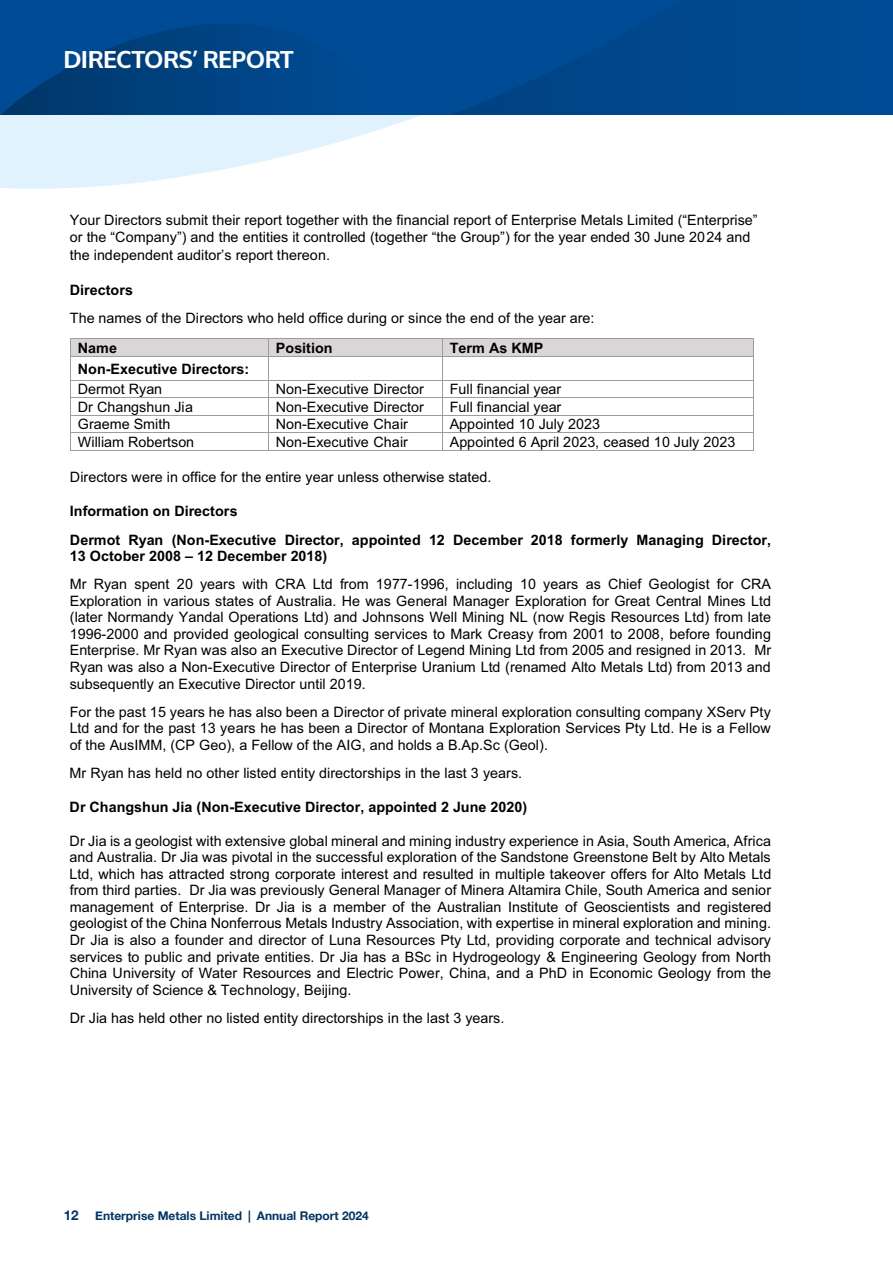
<style>
.page{position:relative;width:893px;height:1263px;background:#fff}
.page>*{position:absolute;margin:0;border:0;box-sizing:border-box;transform-origin:0 0}
.t1{font:700 24px "Oxygen";letter-spacing:.005em;color:#fff}
.t2{font:14.4px/16.5px "Arial";color:#000;text-align:justify}
.t3{font:700 14.4px/28.2px "Arial";color:#000}
.t4{font:700 12px "Helvetica Neue";color:#003565}
.s1{font-size:13.5px}
</style>
<div class="page">
<svg style="left:0;top:115px;width:421px;height:74px;fill:#dff2fd"></svg>
<div style="left:0;top:0;width:893px;height:115px;background:#004b94"></div>
<svg style="left:452px;top:14px;width:207px;height:101px"></svg>
<svg style="left:1px;top:23px;width:280px;height:92px"></svg>
<div style="left:70px;top:339px;width:198px;height:17px;background:#dad6d6"></div>
<div style="left:268px;top:339px;width:174px;height:17px;background:#dad6d6"></div>
<div style="left:442px;top:339px;width:311px;height:17px;background:#dad6d6"></div>
<hr style="left:70px;top:339px;width:198px;height:1px;background:#9d9c9c">
<hr style="left:268px;top:339px;width:174px;height:1px;background:#9d9c9c">
<hr style="left:442px;top:339px;width:311px;height:1px;background:#9d9c9c">
<hr style="left:70px;top:356px;width:198px;height:1px;background:#9d9c9c">
<hr style="left:268px;top:356px;width:174px;height:1px;background:#9d9c9c">
<hr style="left:442px;top:356px;width:311px;height:1px;background:#9d9c9c">
<hr style="left:70px;top:380px;width:198px;height:1px;background:#9d9c9c">
<hr style="left:268px;top:380px;width:174px;height:1px;background:#9d9c9c">
<hr style="left:442px;top:380px;width:311px;height:1px;background:#9d9c9c">
<hr style="left:70px;top:397px;width:198px;height:1px;background:#9d9c9c">
<hr style="left:268px;top:397px;width:174px;height:1px;background:#9d9c9c">
<hr style="left:442px;top:397px;width:311px;height:1px;background:#9d9c9c">
<hr style="left:70px;top:415px;width:198px;height:1px;background:#9d9c9c">
<hr style="left:268px;top:415px;width:174px;height:1px;background:#9d9c9c">
<hr style="left:442px;top:415px;width:311px;height:1px;background:#9d9c9c">
<hr style="left:70px;top:433px;width:198px;height:1px;background:#9d9c9c">
<hr style="left:268px;top:433px;width:174px;height:1px;background:#9d9c9c">
<hr style="left:442px;top:433px;width:311px;height:1px;background:#9d9c9c">
<svg style="left:70px;top:340px;width:1px;height:110px"></svg>
<hr style="left:70px;top:450px;width:198px;height:1px;background:#9d9c9c">
<svg style="left:268px;top:340px;width:1px;height:110px"></svg>
<hr style="left:268px;top:450px;width:174px;height:1px;background:#9d9c9c">
<svg style="left:442px;top:340px;width:1px;height:110px"></svg>
<hr style="left:442px;top:450px;width:311px;height:1px;background:#9d9c9c">
<svg style="left:753px;top:339px;width:1px;height:112px"></svg>
<h1 class="t1" style="left:64px;top:44px;width:231px">DIRECTORS’ REPORT</h1>
<p class="t2" style="left:70px;top:211px;width:689px;line-height:17.7px;text-align:left">Your Directors submit their report together with the financial report of Enterprise Metals Limited (“Enterprise” or the “Company”) and the entities it controlled (together “the Group”) for the year ended 30 June 2024 and the independent auditor’s report thereon.</p>
<p class="t3" style="left:70px;top:276px;width:65px">Directors</p>
<p class="t2" style="left:70px;top:310px;width:526px">The names of the Directors who held office during or since the end of the year are:</p>
<p class="t3" style="left:78px;top:334px;width:41px">Name</p>
<p class="t3" style="left:276px;top:334px;width:58px">Position</p>
<p class="t3" style="left:450px;top:334px;width:95px">Term As KMP</p>
<p class="t3" style="left:78px;top:354px;width:173px">Non-Executive Directors:</p>
<p class="t2" style="left:78px;top:381px;width:86px">Dermot Ryan</p>
<p class="t2" style="left:276px;top:381px;width:149px">Non-Executive Director</p>
<p class="t2" style="left:450px;top:381px;width:113px">Full financial year</p>
<p class="t2" style="left:78px;top:398px;width:117px">Dr Changshun Jia</p>
<p class="t2" style="left:276px;top:398px;width:149px">Non-Executive Director</p>
<p class="t2" style="left:450px;top:398px;width:113px">Full financial year</p>
<p class="t2" style="left:78px;top:416px;width:94px">Graeme Smith</p>
<p class="t2" style="left:276px;top:416px;width:133px">Non-Executive Chair</p>
<p class="t2" style="left:450px;top:416px;width:152px">Appointed 10 July 2023</p>
<p class="t2" style="left:78px;top:433px;width:118px">William Robertson</p>
<p class="t2" style="left:276px;top:433px;width:133px">Non-Executive Chair</p>
<p class="t2" style="left:450px;top:433px;width:287px">Appointed 6 April 2023, ceased 10 July 2023</p>
<p class="t2" style="left:70px;top:468px;width:423px">Directors were in office for the entire year unless otherwise stated.</p>
<p class="t3" style="left:70px;top:497px;width:703px">Information on Directors<br>Dermot Ryan (Non-Executive Director, appointed 12 December 2018 formerly Managing Director,</p>
<p class="t3" style="left:70px;top:542px;width:259px">13 October 2008 – 12 December 2018)</p>
<p class="t2" style="left:70px;top:576px;width:703px">Mr Ryan spent 20 years with CRA Ltd from 1977-1996, including 10 years as Chief Geologist for CRA Exploration in various states of Australia. He was General Manager Exploration for Great Central Mines Ltd (later Normandy Yandal Operations Ltd) and Johnsons Well Mining NL (now Regis Resources Ltd) from late 1996-2000 and provided geological consulting services to Mark Creasy from 2001 to 2008, before founding Enterprise. Mr Ryan was also an Executive Director of Legend Mining Ltd from 2005 and resigned in 2013. Mr Ryan was also a Non-Executive Director of Enterprise Uranium Ltd (renamed Alto Metals Ltd) from 2013 and subsequently an Executive Director until 2019.</p>
<p class="t2" style="left:70px;top:703px;width:703px">For the past 15 years he has also been a Director of private mineral exploration consulting company XServ Pty Ltd and for the past 13 years he has been a Director of Montana Exploration Services Pty Ltd. He is a Fellow of the AusIMM, (CP Geo), a Fellow of the AIG, and holds a B.Ap.Sc (Geol).</p>
<p class="t2" style="left:70px;top:764px;width:454px">Mr Ryan has held no other listed entity directorships in the last 3 years.</p>
<p class="t3" style="left:70px;top:793px;width:459px">Dr Changshun Jia (Non-Executive Director, appointed 2 June 2020)</p>
<p class="t2" style="left:70px;top:832px;width:703px">Dr Jia is a geologist with extensive global mineral and mining industry experience in Asia, South America, Africa and Australia. Dr Jia was pivotal in the successful exploration of the Sandstone Greenstone Belt by Alto Metals Ltd, which has attracted strong corporate interest and resulted in multiple takeover offers for Alto Metals Ltd from third parties. Dr Jia was previously General Manager of Minera Altamira Chile, South America and senior management of Enterprise. Dr Jia is a member of the Australian Institute of Geoscientists and registered geologist of the China Nonferrous Metals Industry Association, with expertise in mineral exploration and mining.<br>Dr Jia is also a founder and director of Luna Resources Pty Ltd, providing corporate and technical advisory services to public and private entities. Dr Jia has a BSc in Hydrogeology &amp; Engineering Geology from North China University of Water Resources and Electric Power, China, and a PhD in Economic Geology from the University of Science &amp; Technology, Beijing.</p>
<p class="t2" style="left:70px;top:1009px;width:436px">Dr Jia has held other no listed entity directorships in the last 3 years.</p>
<p class="t4" style="left:64px;top:1206px;width:307px"><span class="s1">12</span> Enterprise Metals Limited | Annual Report 2024</p>
</div>
